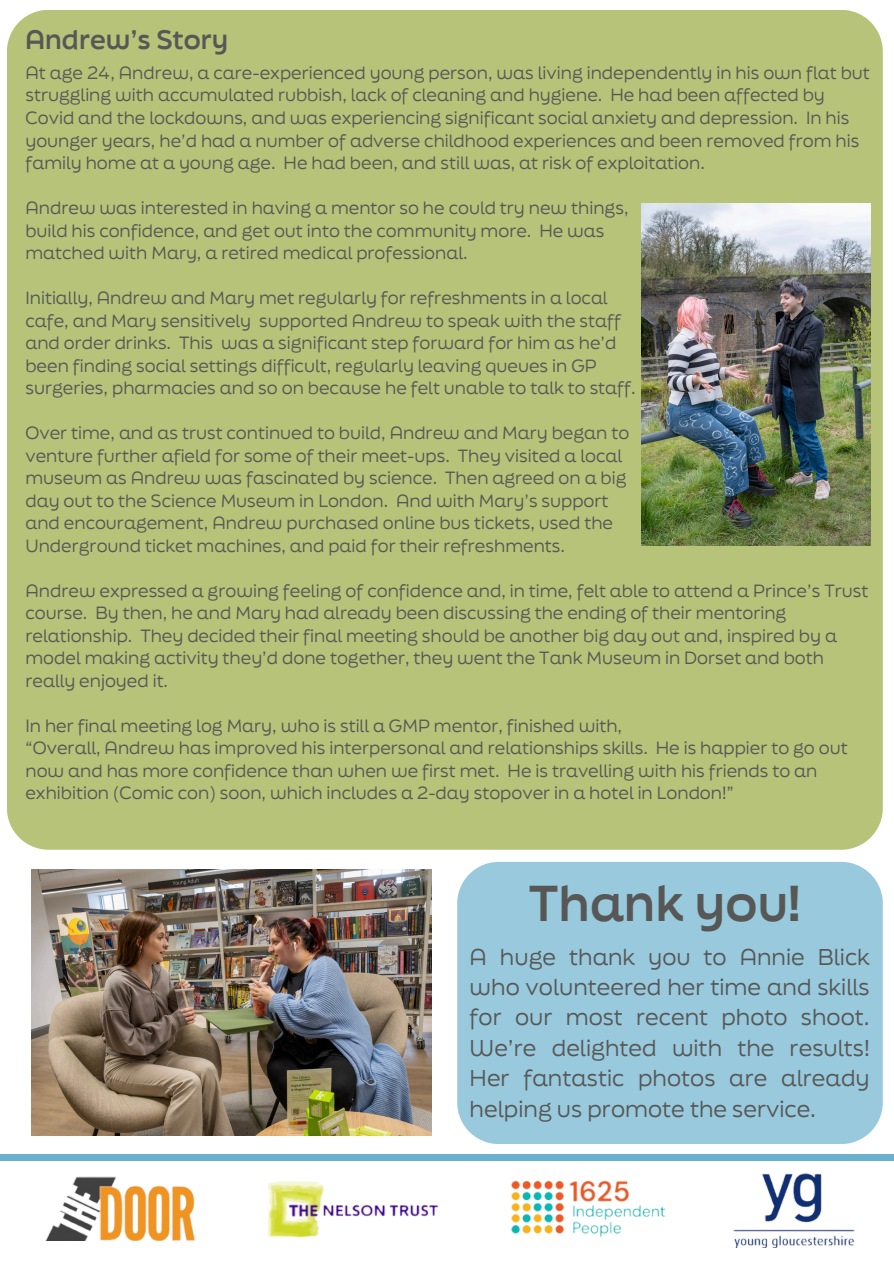
<style>
.page{position:relative;width:894px;height:1264px;background:#fff}
.page>*{position:absolute;margin:0;border:0;box-sizing:border-box;transform-origin:0 0}
.t1{font:700 48px "Final Six";color:#575756}
.t2{font:700 25.5px "Final Six";color:#575756}
.t3{font:21.75px/30.3px "Final Six";color:#575756;text-align:justify}
.t4{font:16.8px/22.5px "Final Six";color:#575756}
</style>
<div class="page">
<img style="left:733px;top:1173px;width:122px;height:74px">
<img style="left:268px;top:1181px;width:171px;height:57px">
<img style="left:46px;top:1176px;width:149px;height:63px">
<img style="left:510px;top:1180px;width:156px;height:58px">
<div style="left:7px;top:10px;width:875px;height:839px;background:#b6c379"></div>
<img style="left:641px;top:203px;width:229px;height:342px">
<div style="left:457px;top:861px;width:425px;height:283px;background:#98c9dc"></div>
<div style="left:0;top:1154px;width:893px;height:6px;background:#6ab1cd"></div>
<img style="left:32px;top:869px;width:399px;height:266px">
<p class="t2" style="left:25px;top:29px;width:205px">Andrew’s Story</p>
<p class="t4" style="left:25px;top:63px;width:845px">At age 24, Andrew, a care-experienced young person, was living independently in his own flat but struggling with accumulated rubbish, lack of cleaning and hygiene. He had been affected by Covid and the lockdowns, and was experiencing significant social anxiety and depression. In his younger years, he’d had a number of adverse childhood experiences and been removed from his family home at a young age. He had been, and still was, at risk of exploitation.</p>
<p class="t4" style="left:25px;top:198px;width:604px">Andrew was interested in having a mentor so he could try new things, build his confidence, and get out into the community more. He was</p>
<p class="t4" style="left:25px;top:243px;width:443px">matched with Mary, a retired medical professional.</p>
<p class="t4" style="left:25px;top:288px;width:583px">Initially, Andrew and Mary met regularly for refreshments in a local</p>
<p class="t4" style="left:25px;top:310px;width:597px">cafe, and Mary sensitively supported Andrew to speak with the staff and order drinks. This was a significant step forward for him as he’d</p>
<p class="t4" style="left:25px;top:355px;width:611px">been finding social settings difficult, regularly leaving queues in GP surgeries, pharmacies and so on because he felt unable to talk to staff.</p>
<p class="t4" style="left:25px;top:423px;width:605px">Over time, and as trust continued to build, Andrew and Mary began to venture further afield for some of their meet-ups. They visited a local</p>
<h1 class="t4" style="left:25px;top:468px;width:602px">museum as Andrew was fascinated by science. Then agreed on a big day out to the Science Museum in London. And with Mary’s support and encouragement, Andrew purchased online bus tickets, used the Underground ticket machines, and paid for their refreshments.</h1>
<h3 class="t4" style="left:25px;top:580px;width:844px">Andrew expressed a growing feeling of confidence and, in time, felt able to attend a Prince’s Trust course. By then, he and Mary had already been discussing the ending of their mentoring relationship. They decided their final meeting should be another big day out and, inspired by a model making activity they’d done together, they went the Tank Museum in Dorset and both really enjoyed it.</h3>
<p class="t4" style="left:25px;top:715px;width:823px">In her final meeting log Mary, who is still a GMP mentor, finished with,<br>“Overall, Andrew has improved his interpersonal and relationships skills. He is happier to go out now and has more confidence than when we first met. He is travelling with his friends to an exhibition (Comic con) soon, which includes a 2-day stopover in a hotel in London!”</p>
<p class="t1" style="left:529px;top:882px;width:273px">Thank you!</p>
<p class="t3" style="left:469px;top:942px;width:401px">A huge thank you to Annie Blick who volunteered her time and skills for our most recent photo shoot.<br>We’re delighted with the results!<br>Her fantastic photos are already helping us promote the service.</p>
</div>
